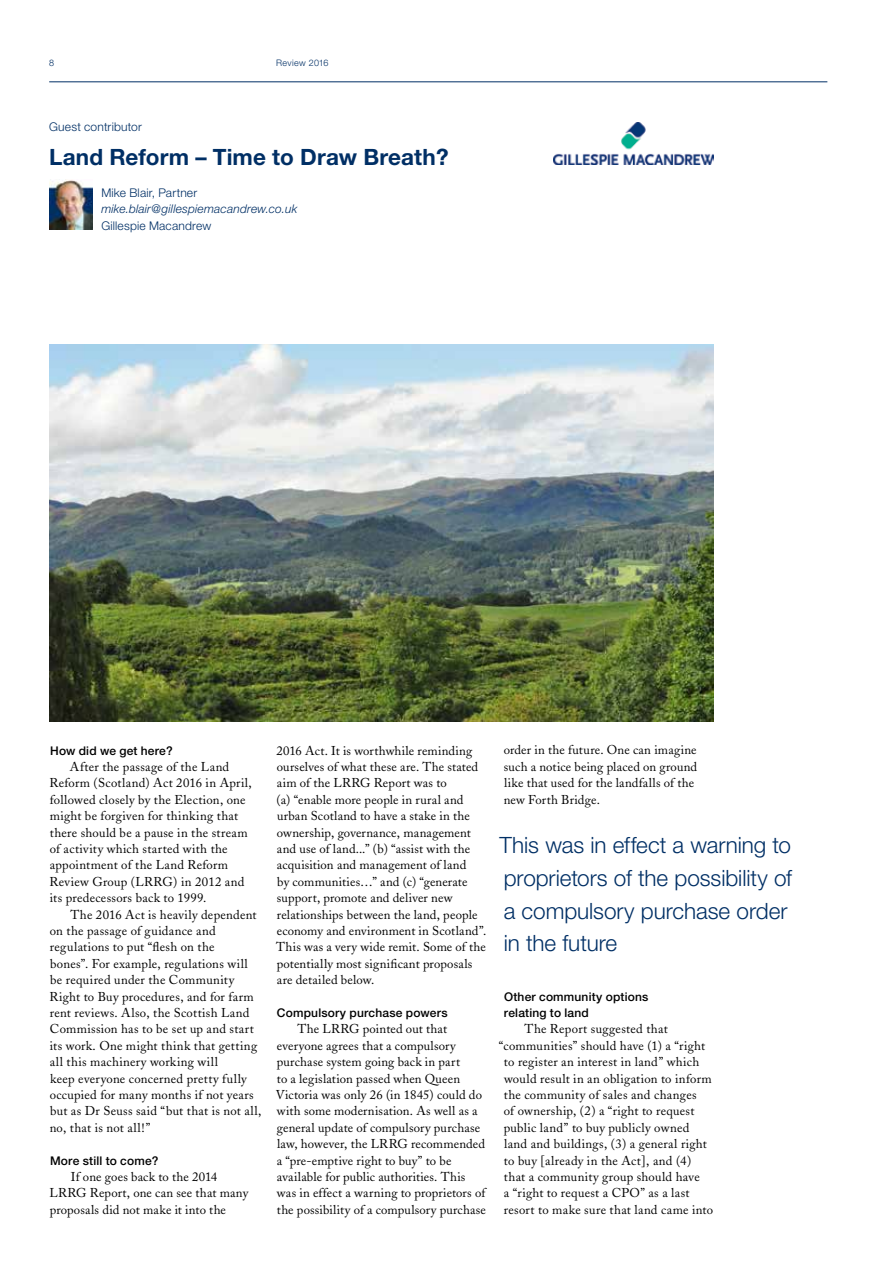
<style>
.page{position:relative;width:893px;height:1263px;background:#fff}
.page>*{position:absolute;margin:0;border:0;box-sizing:border-box;transform-origin:0 0}
.t1{font:300 22.5px/32.8px "Helvetica Neue";letter-spacing:-.005em;color:#002f65}
.t2{font:700 22.5px "Helvetica Neue";letter-spacing:.005em;color:#002f65}
.t3{font:12.75px/16.4px "Adobe Caslon";letter-spacing:.015em;color:#000}
.t4{font:500 12px/16.4px "Helvetica Neue";letter-spacing:.015em;color:#000}
.t5{font:300 12px "Helvetica Neue";letter-spacing:.015em;color:#002f65}
.t6{font:italic 300 12px "Helvetica Neue";letter-spacing:.015em;color:#002f65}
.t7{font:300 9px "Helvetica Neue";letter-spacing:.035em;color:#002f65}
</style>
<div class="page">
<img style="left:49px;top:344px;width:665px;height:378px">
<img style="left:49px;top:179px;width:44px;height:51px">
<img style="left:553px;top:122px;width:161px;height:42px">
<hr style="left:49px;top:82px;width:778px;height:1px;background:#002f65">
<p class="t7" style="left:49px;top:57px;width:7px">8</p>
<p class="t7" style="left:276px;top:57px;width:54px">Review 2016</p>
<p class="t5" style="left:49px;top:120px;width:94px">Guest contributor</p>
<h1 class="t2" style="left:49px;top:143px;width:401px">Land Reform – Time to Draw Breath?</h1>
<p class="t5" style="left:101px;top:185px;width:97px">Mike Blair, Partner</p>
<p class="t6" style="left:101px;top:202px;width:197px">mike.blair@gillespiemacandrew.co.uk</p>
<p class="t5" style="left:101px;top:218px;width:111px">Gillespie Macandrew</p>
<p class="t4" style="left:50px;top:742px;width:124px">How did we get here?</p>
<p class="t3" style="left:50px;top:759px;width:204px;text-indent:20px">After the passage of the Land Reform (Scotland) Act 2016 in April, followed closely by the Election, one might be forgiven for thinking that there should be a pause in the stream of activity which started with the appointment of the Land Reform Review Group (LRRG) in 2012 and its predecessors back to 1999.</p>
<p class="t3" style="left:50px;top:906px;width:213px;text-indent:21px">The 2016 Act is heavily dependent on the passage of guidance and regulations to put “flesh on the<br>bones”. For example, regulations will be required under the Community Right to Buy procedures, and for farm rent reviews. Also, the Scottish Land Commission has to be set up and start its work. One might think that getting all this machinery working will<br>keep everyone concerned pretty fully occupied for many months if not years but as Dr Seuss said “but that is not all, no, that is not all!”</p>
<p class="t4" style="left:50px;top:1152px;width:110px">More still to come?</p>
<p class="t3" style="left:49px;top:1169px;width:200px;text-indent:21px">If one goes back to the 2014<br>LRRG Report, one can see that many proposals did not make it into the</p>
<p class="t3" style="left:276px;top:742px;width:212px">2016 Act. It is worthwhile reminding ourselves of what these are. The stated aim of the LRRG Report was to<br>(a) “enable more people in rural and urban Scotland to have a stake in the ownership, governance, management and use of land...” (b) “assist with the acquisition and management of land<br>by communities…” and (c) “generate support, promote and deliver new relationships between the land, people economy and environment in Scotland”.<br>This was a very wide remit. Some of the potentially most significant proposals are detailed below.</p>
<p class="t4" style="left:277px;top:1004px;width:172px">Compulsory purchase powers</p>
<p class="t3" style="left:276px;top:1021px;width:212px;text-indent:22px">The LRRG pointed out that everyone agrees that a compulsory purchase system going back in part<br>to a legislation passed when Queen Victoria was only 26 (in 1845) could do with some modernisation. As well as a general update of compulsory purchase law, however, the LRRG recommended a “pre-emptive right to buy” to be available for public authorities. This was in effect a warning to proprietors of the possibility of a compulsory purchase</p>
<p class="t3" style="left:504px;top:742px;width:195px">order in the future. One can imagine such a notice being placed on ground like that used for the landfalls of the new Forth Bridge.</p>
<h1 class="t1" style="left:500px;top:828px;width:294px">This was in effect a warning to proprietors of the possibility of a compulsory purchase order in the future</h1>
<p class="t4" style="left:504px;top:988px;width:146px">Other community options relating to land</p>
<p class="t3" style="left:524px;top:1021px;width:145px">The Report suggested that</p>
<p class="t3" style="left:499px;top:1037px;width:208px">“communities” should have (1) a “right</p>
<p class="t3" style="left:504px;top:1054px;width:197px">to register an interest in land” which</p>
<p class="t3" style="left:504px;top:1070px;width:209px">would result in an obligation to inform</p>
<p class="t3" style="left:504px;top:1087px;width:194px">the community of sales and changes</p>
<p class="t3" style="left:504px;top:1103px;width:192px">of ownership, (2) a “right to request</p>
<p class="t3" style="left:504px;top:1119px;width:187px">public land” to buy publicly owned</p>
<p class="t3" style="left:504px;top:1136px;width:204px">land and buildings, (3) a general right</p>
<p class="t3" style="left:504px;top:1152px;width:189px">to buy [already in the Act], and (4)</p>
<p class="t3" style="left:504px;top:1169px;width:197px">that a community group should have</p>
<p class="t3" style="left:504px;top:1185px;width:187px">a “right to request a CPO” as a last</p>
<p class="t3" style="left:504px;top:1201px;width:211px">resort to make sure that land came into</p>
</div>
